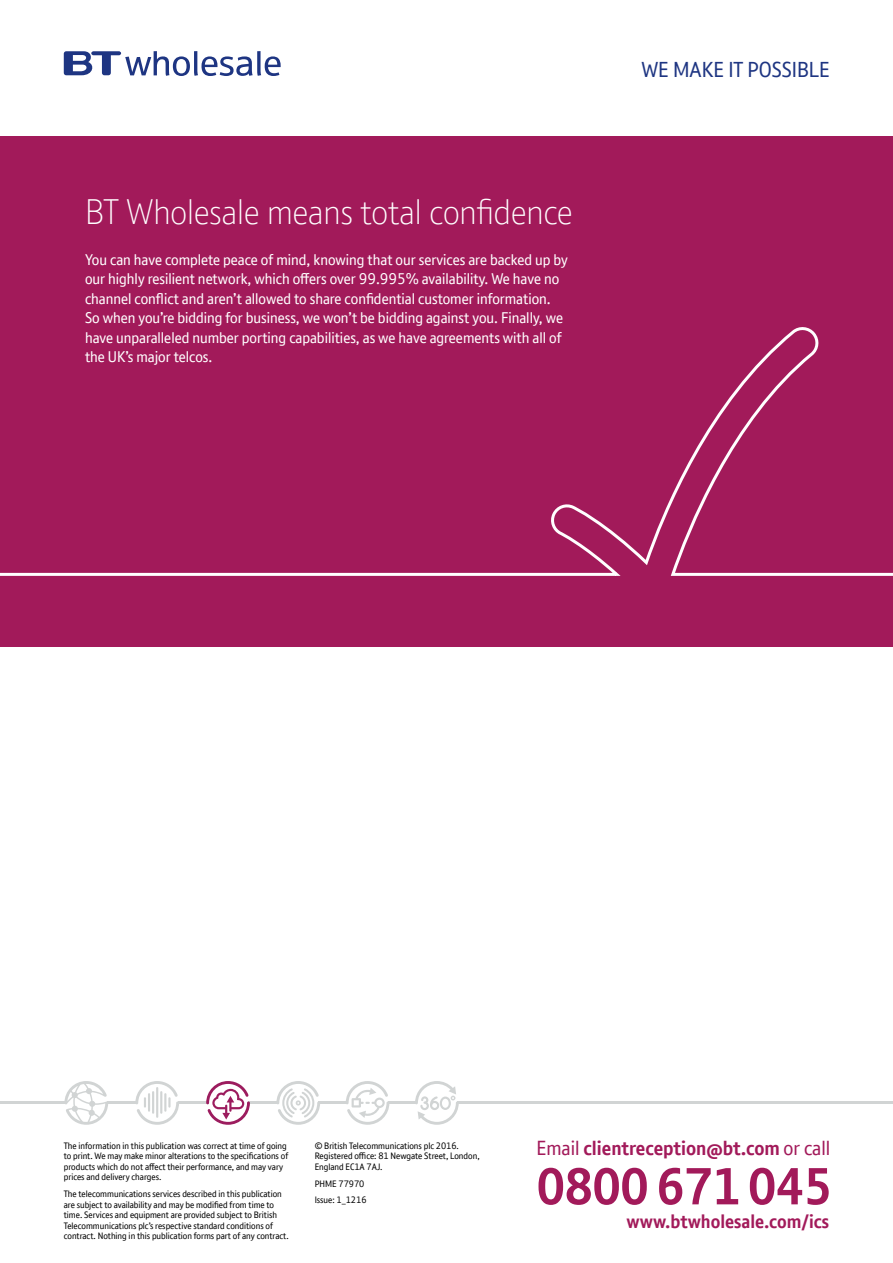
<style>
.page{position:relative;width:893px;height:1263px;background:#fff}
.page>*{position:absolute;margin:0;border:0;box-sizing:border-box;transform-origin:0 0}
.t1{font:700 50.25px "BT Font";letter-spacing:-.02em;color:#a21a5a}
.t2{font:300 34.5px "BT Font";color:#fff}
.t3{font:21px "BT Font";color:#1e3582}
.t4{font:700 19.8px "BT Font";color:#a21a5a}
.t5{font:700 18.9px "BT Font";color:#a21a5a}
.t6{font:15px/19.5px "BT Font";color:#fff}
.t7{font:9px/10.5px "BT Font";color:#000}
.s1{font-weight:400}
</style>
<div class="page">
<hr style="left:107px;top:1101px;width:30px;height:3px;background:#d1d4d4">
<hr style="left:178px;top:1101px;width:30px;height:3px;background:#d1d4d4">
<hr style="left:0;top:1101px;width:66px;height:3px;background:#d1d4d4">
<hr style="left:457px;top:1101px;width:436px;height:3px;background:#d1d4d4">
<hr style="left:249px;top:1101px;width:29px;height:3px;background:#d1d4d4">
<svg style="left:206px;top:1081px;width:44px;height:44px"></svg>
<svg style="left:135px;top:1081px;width:44px;height:44px"></svg>
<svg style="left:64px;top:1081px;width:44px;height:44px"></svg>
<hr style="left:319px;top:1101px;width:28px;height:3px;background:#d1d4d4">
<hr style="left:388px;top:1101px;width:28px;height:3px;background:#d1d4d4">
<svg style="left:415px;top:1081px;width:44px;height:44px"></svg>
<svg style="left:276px;top:1081px;width:44px;height:44px"></svg>
<svg style="left:346px;top:1081px;width:43px;height:44px"></svg>
<div style="left:0;top:136px;width:893px;height:510px;background:#a21a5a"></div>
<svg style="left:0;top:327px;width:893px;height:320px"></svg>
<svg style="left:64px;top:51px;width:217px;height:25px"></svg>
<h2 class="t2" style="left:85px;top:190px;width:489px">BT Wholesale means total confidence</h2>
<p class="t6" style="left:85px;top:250px;width:484px">You can have complete peace of mind, knowing that our services are backed up by our highly resilient network, which offers over 99.995% availability. We have no channel conflict and aren’t allowed to share confidential customer information.<br>So when you’re bidding for business, we won’t be bidding against you. Finally, we have unparalleled number porting capabilities, as we have agreements with all of the UK’s major telcos.</p>
<h3 class="t3" style="left:641px;top:55px;width:190px">WE MAKE IT POSSIBLE</h3>
<p class="t7" style="left:64px;top:1140px;width:226px">The information in this publication was correct at time of going to print. We may make minor alterations to the specifications of products which do not affect their performance, and may vary prices and delivery charges.</p>
<p class="t7" style="left:64px;top:1188px;width:227px">The telecommunications services described in this publication are subject to availability and may be modified from time to time. Services and equipment are provided subject to British Telecommunications plc’s respective standard conditions of contract. Nothing in this publication forms part of any contract.</p>
<p class="t7" style="left:315px;top:1140px;width:166px">© British Telecommunications plc 2016.<br>Registered office: 81 Newgate Street, London,<br>England EC1A 7AJ.</p>
<p class="t7" style="left:315px;top:1175px;width:53px;line-height:16.8px">PHME 77970<br>Issue: 1_1216</p>
<h3 class="t4" style="left:536px;top:1135px;width:295px"><span class="s1">Email</span> clientreception@bt.com <span class="s1">or call</span></h3>
<h1 class="t1" style="left:536px;top:1153px;width:297px">0800 671 045</h1>
<h3 class="t5" style="left:627px;top:1209px;width:204px">www.btwholesale.com/ics</h3>
</div>
